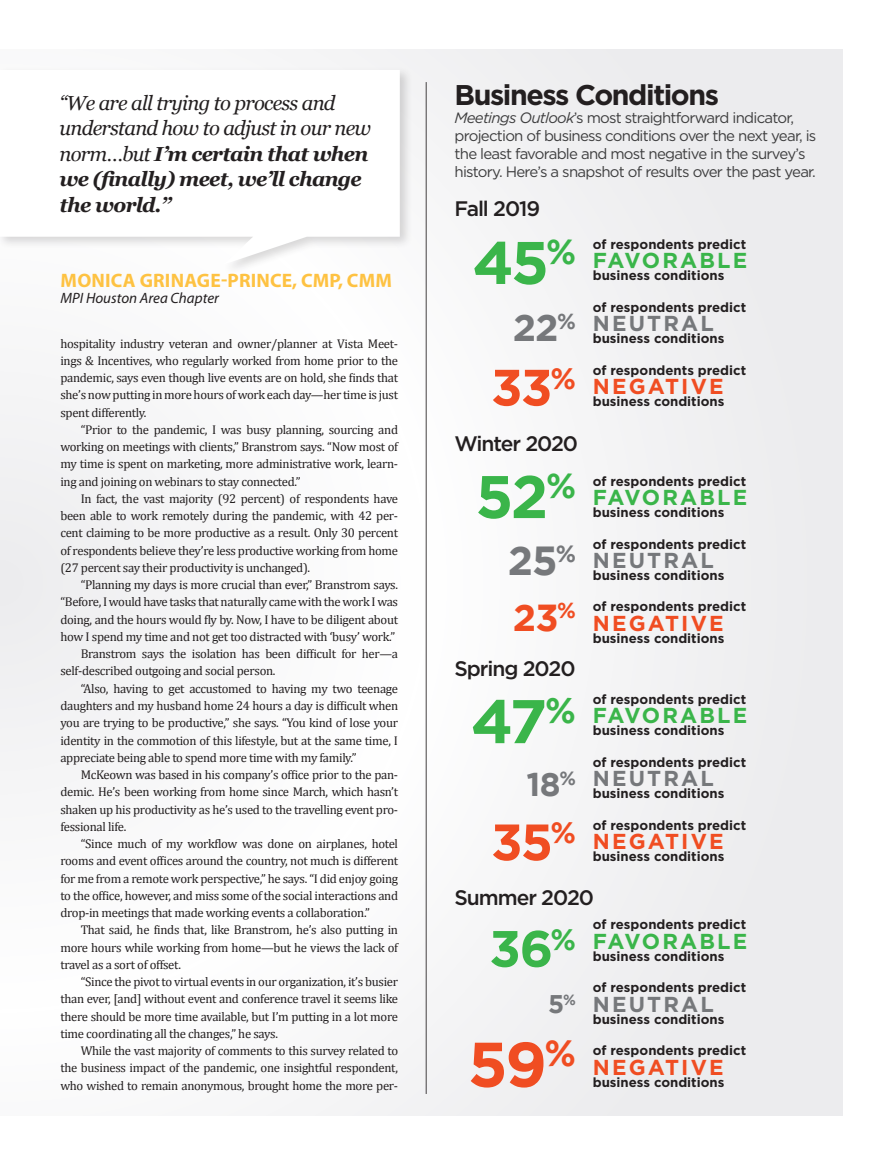
<style>
.page{position:relative;width:878px;height:1175px;background:#fff}
.page>*{position:absolute;margin:0;border:0;box-sizing:border-box;transform-origin:0 0}
.t1{font:700 63px "Gotham";color:#f04d22}
.t2{font:700 61.5px "Gotham";color:#3ab54a}
.t3{font:700 60px "Gotham";color:#3ab54a}
.t4{font:700 51px "Gotham";color:#f04d22}
.t5{font:700 51px "Gotham";color:#3ab54a}
.t6{font:700 40.5px "Gotham";color:#76787b}
.t7{font:700 37.5px "Gotham";color:#76787b}
.t8{font:700 37.5px "Gotham";color:#f04d22}
.t9{font:700 33px "Gotham";color:#76787b}
.t10{font:700 28.5px "Gotham";letter-spacing:-.05em;color:#231f20}
.t11{font:700 25.5px "Gotham";color:#76787b}
.t12{font:700 21.6px "Gotham";letter-spacing:.1em;color:#3ab54a}
.t13{font:700 21.6px "Gotham";letter-spacing:.1em;color:#f04d22}
.t14{font:700 21.6px "Gotham";letter-spacing:.1em;color:#76787b}
.t15{font:500 21px "Gotham";letter-spacing:-.05em;color:#231f20}
.t16{font:italic 20.25px/25.5px "Georgia";letter-spacing:-.035em;color:#231f20}
.t17{font:700 19.5px "Myriad Pro";letter-spacing:.01em;color:#fec242}
.t18{font:15px/18px "Gotham";letter-spacing:-.05em;color:#3e3e3f}
.t19{font:italic 15px "Myriad Pro";color:#231f20}
.t20{font:700 13.2px "Gotham";color:#231f20}
.t21{font:12.75px/17.2px "Cambria";letter-spacing:-.025em;color:#231f20;text-align:justify}
.s1{font-weight:700}
.s2{font-style:italic}
</style>
<div class="page">
<div style="left:0;top:49px;width:843px;height:1066px;background:#f5f5f6"></div>
<hr style="left:426px;top:82px;width:1px;height:1012px;background:#231f20">
<div style="left:0;top:66px;width:413px;height:210px;background:#231f20;opacity:.17"></div>
<div style="left:0;top:70px;width:400px;height:195px;background:#fff"></div>
<p class="t16" style="left:60px;top:89px;width:313px">“We are all trying to process and understand how to adjust in our new norm…but <span class="s1">I’m certain that when we (finally) meet, we’ll change the world.”</span></p>
<p class="t17" style="left:61px;top:267px;width:333px">MONICA GRINAGE-PRINCE, CMP, CMM</p>
<p class="t19" style="left:60px;top:288px;width:160px">MPI Houston Area Chapter</p>
<p class="t21" style="left:60px;top:334px;width:339px">hospitality industry veteran and owner/planner at Vista Meet&shy;ings &amp; Incentives, who regularly worked from home prior to the pandemic, says even though live events are on hold, she finds that she’s now putting in more hours of work each day—her time is just spent differently.</p>
<p class="t21" style="left:60px;top:421px;width:339px;text-indent:20px">“Prior to the pandemic, I was busy planning, sourcing and working on meetings with clients,” Branstrom says. “Now most of my time is spent on marketing, more administrative work, learn&shy;ing and joining on webinars to stay connected.”</p>
<p class="t21" style="left:60px;top:490px;width:339px;text-indent:20px">In fact, the vast majority (92 percent) of respondents have been able to work remotely during the pandemic, with 42 per&shy;cent claiming to be more productive as a result. Only 30 percent of respondents believe they’re less productive working from home (27 percent say their productivity is unchanged).</p>
<p class="t21" style="left:60px;top:576px;width:339px;text-indent:20px">“Planning my days is more crucial than ever,” Branstrom says. “Before, I would have tasks that naturally came with the work I was doing, and the hours would fly by. Now, I have to be diligent about how I spend my time and not get too distracted with ‘busy’ work.”</p>
<p class="t21" style="left:60px;top:645px;width:339px;text-indent:20px">Branstrom says the isolation has been difficult for her—a self-described outgoing and social person.</p>
<p class="t21" style="left:60px;top:679px;width:339px;text-indent:20px">“Also, having to get accustomed to having my two teenage daughters and my husband home 24 hours a day is difficult when you are trying to be productive,” she says. “You kind of lose your identity in the commotion of this lifestyle, but at the same time, I appreciate being able to spend more time with my family.”</p>
<p class="t21" style="left:60px;top:766px;width:339px;text-indent:20px">McKeown was based in his company’s office prior to the pan&shy;demic. He’s been working from home since March, which hasn’t shaken up his productivity as he’s used to the travelling event pro&shy;fessional life.</p>
<p class="t21" style="left:60px;top:835px;width:339px;text-indent:20px">“Since much of my workflow was done on airplanes, hotel rooms and event offices around the country, not much is different for me from a remote work perspective,” he says. “I did enjoy going to the office, however, and miss some of the social interactions and drop-in meetings that made working events a collaboration.”</p>
<p class="t21" style="left:60px;top:921px;width:339px;text-indent:20px">That said, he finds that, like Branstrom, he’s also putting in more hours while working from home—but he views the lack of travel as a sort of offset.</p>
<p class="t21" style="left:60px;top:973px;width:339px;text-indent:20px">“Since the pivot to virtual events in our organization, it’s busier than ever, [and] without event and conference travel it seems like there should be more time available, but I’m putting in a lot more time coordinating all the changes,” he says.</p>
<p class="t21" style="left:60px;top:1042px;width:339px;text-indent:20px">While the vast majority of comments to this survey related to the business impact of the pandemic, one insightful respondent, who wished to remain anonymous, brought home the more per-</p>
<p class="t10" style="left:454px;top:76px;width:266px">Business Conditions</p>
<p class="t18" style="left:454px;top:108px;width:363px"><span class="s2">Meetings Outlook</span>’s most straightforward indicator, projection of business conditions over the next year, is the least favorable and most negative in the survey’s history. Here’s a snapshot of results over the past year.</p>
<p class="t15" style="left:454px;top:195px;width:87px">Fall 2019</p>
<p class="t3" style="left:472px;top:228px;width:105px">45<sup>%</sup></p>
<p class="t7" style="left:512px;top:306px;width:65px">22<sup>%</sup></p>
<p class="t4" style="left:491px;top:358px;width:87px">33<sup>%</sup></p>
<p class="t15" style="left:454px;top:429px;width:125px">Winter 2020</p>
<p class="t3" style="left:475px;top:462px;width:102px">52<sup>%</sup></p>
<p class="t6" style="left:508px;top:537px;width:70px">25<sup>%</sup></p>
<p class="t8" style="left:513px;top:595px;width:65px">23<sup>%</sup></p>
<p class="t15" style="left:454px;top:654px;width:123px">Spring 2020</p>
<p class="t2" style="left:471px;top:686px;width:107px">47<sup>%</sup></p>
<p class="t9" style="left:526px;top:765px;width:51px">18<sup>%</sup></p>
<p class="t4" style="left:491px;top:812px;width:87px">35<sup>%</sup></p>
<p class="t15" style="left:454px;top:884px;width:141px">Summer 2020</p>
<p class="t5" style="left:489px;top:919px;width:88px">36<sup>%</sup></p>
<p class="t11" style="left:548px;top:989px;width:29px">5<sup>%</sup></p>
<p class="t1" style="left:468px;top:1028px;width:110px">59<sup>%</sup></p>
<p class="t20" style="left:592px;top:235px;width:155px">of respondents predict</p>
<p class="t12" style="left:592px;top:246px;width:156px">FAVORABLE</p>
<p class="t20" style="left:592px;top:266px;width:133px">business conditions</p>
<p class="t20" style="left:592px;top:298px;width:155px">of respondents predict</p>
<p class="t14" style="left:592px;top:309px;width:123px">NEUTRAL</p>
<p class="t20" style="left:592px;top:329px;width:133px">business conditions</p>
<p class="t20" style="left:592px;top:361px;width:155px">of respondents predict</p>
<p class="t13" style="left:592px;top:372px;width:132px">NEGATIVE</p>
<p class="t20" style="left:592px;top:392px;width:133px">business conditions</p>
<p class="t20" style="left:592px;top:472px;width:155px">of respondents predict</p>
<p class="t12" style="left:592px;top:483px;width:156px">FAVORABLE</p>
<p class="t20" style="left:592px;top:503px;width:133px">business conditions</p>
<p class="t20" style="left:592px;top:535px;width:155px">of respondents predict</p>
<p class="t14" style="left:592px;top:546px;width:123px">NEUTRAL</p>
<p class="t20" style="left:592px;top:566px;width:133px">business conditions</p>
<p class="t20" style="left:592px;top:598px;width:155px">of respondents predict</p>
<p class="t13" style="left:592px;top:608px;width:132px">NEGATIVE</p>
<p class="t20" style="left:592px;top:629px;width:133px">business conditions</p>
<p class="t20" style="left:592px;top:690px;width:155px">of respondents predict</p>
<p class="t12" style="left:592px;top:701px;width:156px">FAVORABLE</p>
<p class="t20" style="left:592px;top:721px;width:133px">business conditions</p>
<p class="t20" style="left:592px;top:753px;width:155px">of respondents predict</p>
<p class="t14" style="left:592px;top:764px;width:123px">NEUTRAL</p>
<p class="t20" style="left:592px;top:784px;width:133px">business conditions</p>
<p class="t20" style="left:592px;top:816px;width:155px">of respondents predict</p>
<p class="t13" style="left:592px;top:827px;width:132px">NEGATIVE</p>
<p class="t20" style="left:592px;top:847px;width:133px">business conditions</p>
<p class="t20" style="left:592px;top:916px;width:155px">of respondents predict</p>
<p class="t12" style="left:592px;top:926px;width:156px">FAVORABLE</p>
<p class="t20" style="left:592px;top:947px;width:133px">business conditions</p>
<p class="t20" style="left:592px;top:979px;width:155px">of respondents predict</p>
<p class="t14" style="left:592px;top:989px;width:123px">NEUTRAL</p>
<p class="t20" style="left:592px;top:1010px;width:133px">business conditions</p>
<p class="t20" style="left:592px;top:1042px;width:155px">of respondents predict</p>
<p class="t13" style="left:592px;top:1052px;width:132px">NEGATIVE</p>
<p class="t20" style="left:592px;top:1073px;width:133px">business conditions</p>
</div>
